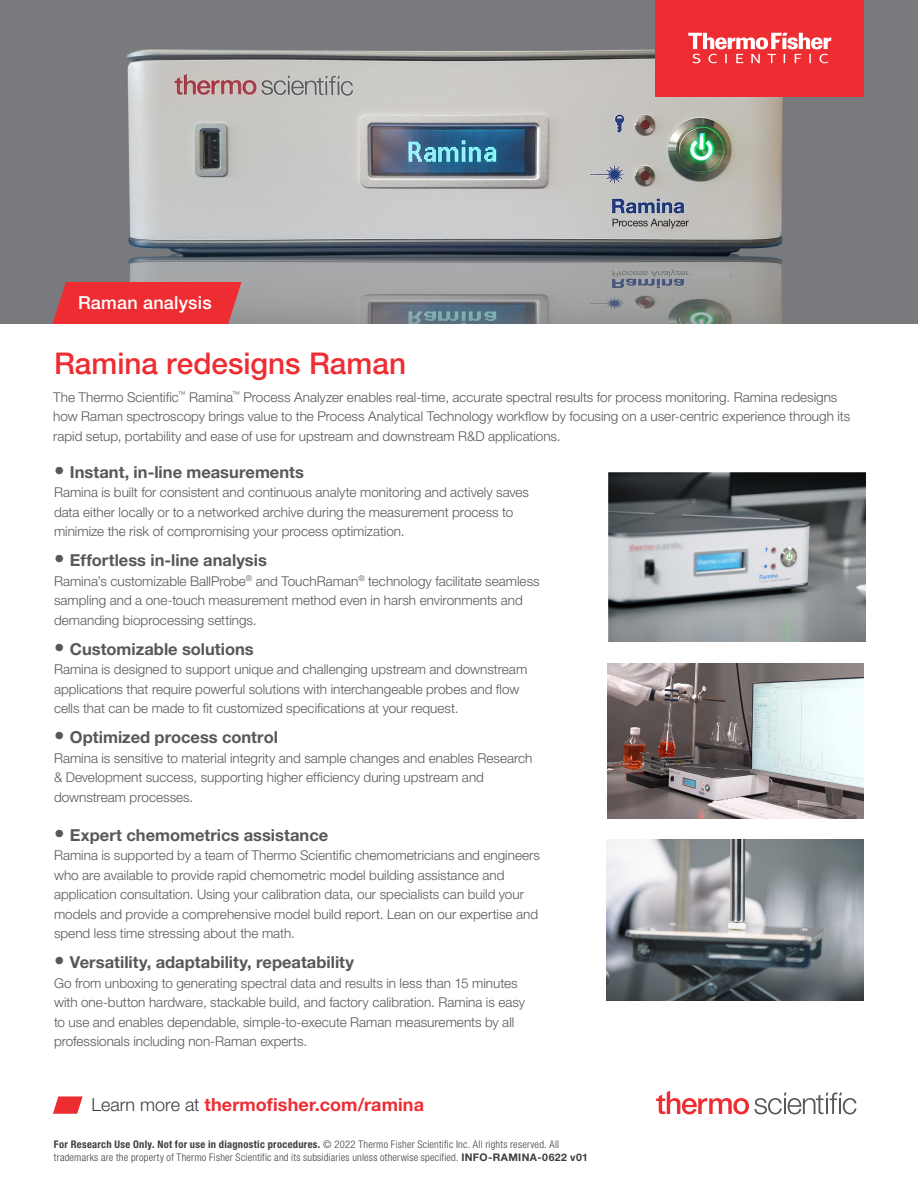
<style>
.page{position:relative;width:918px;height:1188px;background:#fff}
.page>*{position:absolute;margin:0;border:0;box-sizing:border-box;transform-origin:0 0}
.t1{font:500 30px "Helvetica Neue LTW1 G";color:#ee2d33}
.CTA{font:700 18px "Helvetica Neue LTW1 G";letter-spacing:.005em;color:#ee2d33}
.Label_Identifier{font:500 18px "Helvetica Neue LTW1 G";letter-spacing:.015em;color:#fff}
.Body__Copy__No_Basel{font:700 16.5px "Helvetica Neue LTW1 G";color:#57585a}
.Body__Copy__No_Basel-2{font:300 13.5px/19.5px "Helvetica Neue LTW1 G";color:#57585a}
.Copyright___Tactic{font:300 condensed 10.5px/13.5px "Helvetica Neue LTW1 G";letter-spacing:.025em;color:#3e3e3f}
.s1{font-size:21px}
.s2{font-weight:300;color:#3e3e3f}
.s3{font-weight:700}
.s4{font-weight:700;font-stretch:normal}
</style>
<div class="page">
<div style="left:0;top:0;width:918px;height:324px;background:#787a7d"></div>
<img style="left:126px;top:0;width:709px;height:324px">
<img style="left:608px;top:663px;width:256px;height:155px">
<svg style="left:52px;top:282px;width:189px;height:42px;background:#e63339"></svg>
<div style="left:656px;top:0;width:208px;height:96px;background:#ee2d33"></div>
<svg style="left:688px;top:33px;width:143px;height:30px"></svg>
<img style="left:608px;top:472px;width:258px;height:170px">
<img style="left:606px;top:839px;width:258px;height:161px">
<svg style="left:53px;top:1096px;width:30px;height:18px"></svg>
<svg style="left:656px;top:1091px;width:200px;height:23px"></svg>
<p class="Label_Identifier" style="left:78px;top:292px;width:135px">Raman analysis</p>
<h4 class="t1" style="left:54px;top:345px;width:354px">Ramina redesigns Raman</h4>
<p class="Body__Copy__No_Basel-2" style="left:53px;top:387px;width:799px">The Thermo Scientific<sup>™</sup> Ramina<sup>™</sup> Process Analyzer enables real-time, accurate spectral results for process monitoring. Ramina redesigns how Raman spectroscopy brings value to the Process Analytical Technology workflow by focusing on a user-centric experience through its rapid setup, portability and ease of use for upstream and downstream R&amp;D applications.</p>
<p class="Body__Copy__No_Basel" style="left:54px;top:462px;width:252px"><span class="s1">•</span> Instant, in-line measurements</p>
<p class="Body__Copy__No_Basel-2" style="left:54px;top:483px;width:477px">Ramina is built for consistent and continuous analyte monitoring and actively saves data either locally or to a networked archive during the measurement process to minimize the risk of compromising your process optimization.</p>
<p class="Body__Copy__No_Basel" style="left:54px;top:550px;width:214px"><span class="s1">•</span> Effortless in-line analysis</p>
<p class="Body__Copy__No_Basel-2" style="left:54px;top:571px;width:487px">Ramina’s customizable BallProbe<sup>®</sup> and TouchRaman<sup>®</sup> technology facilitate seamless sampling and a one-touch measurement method even in harsh environments and demanding bioprocessing settings.</p>
<p class="Body__Copy__No_Basel" style="left:54px;top:639px;width:201px"><span class="s1">•</span> Customizable solutions</p>
<p class="Body__Copy__No_Basel-2" style="left:54px;top:660px;width:475px">Ramina is designed to support unique and challenging upstream and downstream applications that require powerful solutions with interchangeable probes and flow cells that can be made to fit customized specifications at your request.</p>
<p class="Body__Copy__No_Basel" style="left:54px;top:727px;width:225px"><span class="s1">•</span> Optimized process control</p>
<p class="Body__Copy__No_Basel-2" style="left:54px;top:748px;width:480px">Ramina is sensitive to material integrity and sample changes and enables Research &amp; Development success, supporting higher efficiency during upstream and downstream processes.</p>
<p class="Body__Copy__No_Basel" style="left:54px;top:825px;width:276px"><span class="s1">•</span> Expert chemometrics assistance</p>
<p class="Body__Copy__No_Basel-2" style="left:54px;top:846px;width:487px">Ramina is supported by a team of Thermo Scientific chemometricians and engineers who are available to provide rapid chemometric model building assistance and application consultation. Using your calibration data, our specialists can build your models and provide a comprehensive model build report. Lean on our expertise and spend less time stressing about the math.</p>
<p class="Body__Copy__No_Basel" style="left:54px;top:952px;width:302px"><span class="s1">•</span> Versatility, adaptability, repeatability</p>
<p class="Body__Copy__No_Basel-2" style="left:54px;top:973px;width:473px">Go from unboxing to generating spectral data and results in less than 15 minutes with one-button hardware, stackable build, and factory calibration. Ramina is easy to use and enables dependable, simple-to-execute Raman measurements by all professionals including non-Raman experts.</p>
<p class="CTA" style="left:92px;top:1094px;width:334px"><span class="s2">Learn more at</span> thermofisher.com/ramina</p>
<p class="Copyright___Tactic" style="left:54px;top:1137px;width:536px"><span class="s3">For Research Use Only. Not for use in diagnostic procedures.</span> © 2022 Thermo Fisher Scientific Inc. All rights reserved. All trademarks are the property of Thermo Fisher Scientific and its subsidiaries unless otherwise specified. <span class="s4">INFO-RAMINA-0622 v01</span></p>
</div>
